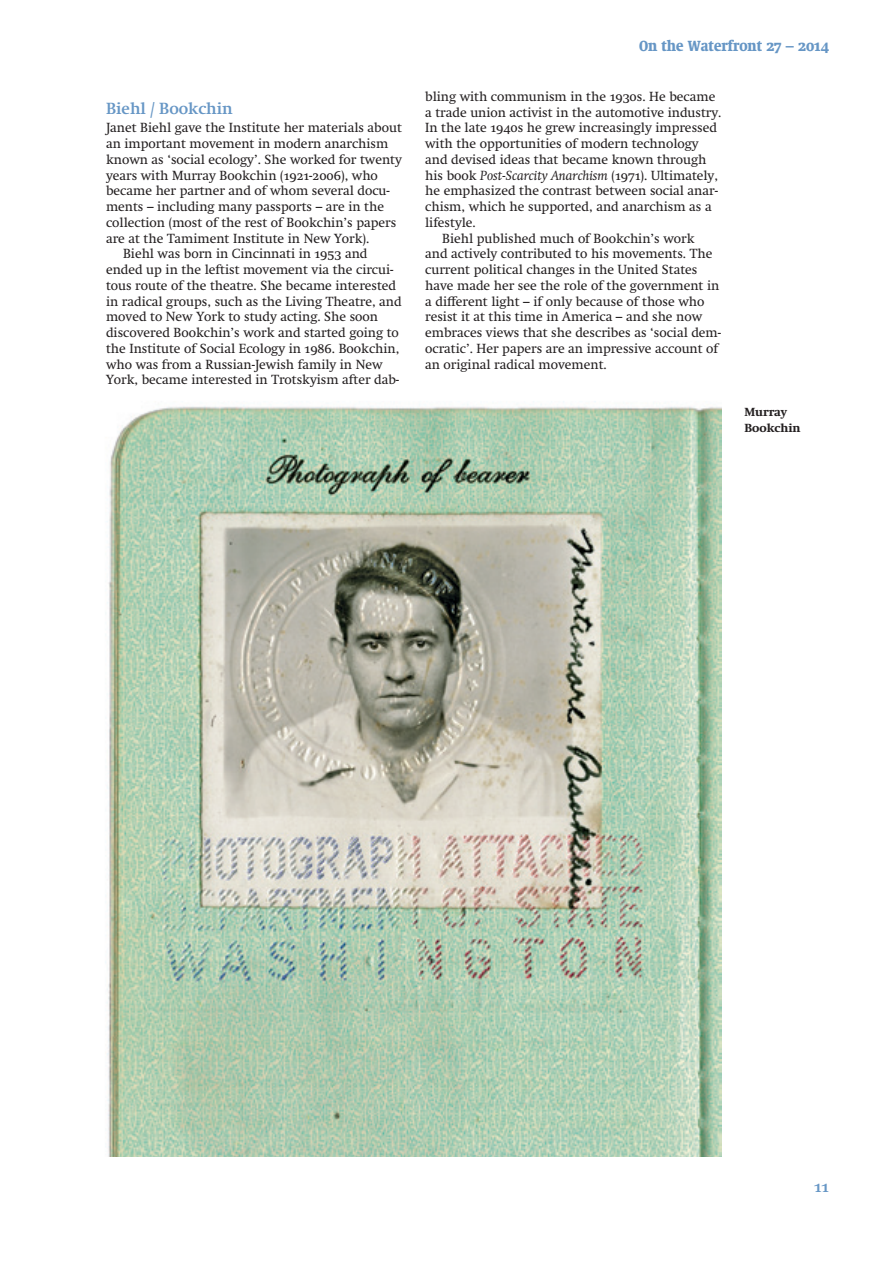
<style>
.page{position:relative;width:893px;height:1263px;background:#fff}
.page>*{position:absolute;margin:0;border:0;box-sizing:border-box;transform-origin:0 0}
.t1{font:600 16.5px "Swift Neue LT Pro";color:#6696c5}
.t2{font:900 condensed 15px "Swift Neue LT Pro";color:#6696c5}
.t3{font:13.5px "Swift Neue LT Pro";color:#231f20}
.t4{font:700 12px/15.8px "Swift Neue LT Pro";color:#231f20}
.s1{font-style:italic}
</style>
<div class="page">
<img style="left:105px;top:401px;width:617px;height:756px">
<p class="t1" style="left:106px;top:98px;width:128px">Biehl / Bookchin</p>
<p class="t3" style="left:106px;top:120px;width:297px">Janet Biehl gave the Institute her materials about</p>
<p class="t3" style="left:106px;top:135px;width:282px">an important movement in modern anarchism</p>
<p class="t3" style="left:106px;top:151px;width:298px">known as ‘social ecology’. She worked for twenty</p>
<p class="t3" style="left:106px;top:167px;width:273px">years with Murray Bookchin (1921-2006), who</p>
<p class="t3" style="left:106px;top:183px;width:285px">became her partner and of whom several docu-</p>
<p class="t3" style="left:106px;top:198px;width:279px">ments – including many passports – are in the</p>
<p class="t3" style="left:106px;top:214px;width:292px">collection (most of the rest of Bookchin’s papers</p>
<p class="t3" style="left:106px;top:230px;width:265px">are at the Tamiment Institute in New York).</p>
<p class="t3" style="left:123px;top:246px;width:246px">Biehl was born in Cincinnati in 1953 and</p>
<p class="t3" style="left:106px;top:261px;width:289px">ended up in the leftist movement via the circui-</p>
<p class="t3" style="left:106px;top:277px;width:292px">tous route of the theatre. She became interested</p>
<p class="t3" style="left:106px;top:293px;width:297px">in radical groups, such as the Living Theatre, and</p>
<p class="t3" style="left:106px;top:309px;width:274px">moved to New York to study acting. She soon</p>
<p class="t3" style="left:106px;top:325px;width:294px">discovered Bookchin’s work and started going to</p>
<p class="t3" style="left:106px;top:340px;width:295px">the Institute of Social Ecology in 1986. Bookchin,</p>
<p class="t3" style="left:106px;top:356px;width:278px">who was from a Russian-Jewish family in New</p>
<p class="t3" style="left:106px;top:372px;width:295px">York, became interested in Trotskyism after dab-</p>
<p class="t2" style="left:639px;top:36px;width:192px">On the Waterfront 27 – 2014</p>
<p class="t3" style="left:425px;top:88px;width:292px">bling with communism in the 1930s. He became</p>
<p class="t3" style="left:425px;top:104px;width:298px">a trade union activist in the automotive industry.</p>
<p class="t3" style="left:425px;top:120px;width:293px">In the late 1940s he grew increasingly impressed</p>
<p class="t3" style="left:425px;top:136px;width:275px">with the opportunities of modern technology</p>
<p class="t3" style="left:425px;top:151px;width:283px">and devised ideas that became known through</p>
<p class="t3" style="left:425px;top:167px;width:294px">his book <span class="s1">Post-Scarcity Anarchism</span> (1971). Ultimately,</p>
<p class="t3" style="left:425px;top:183px;width:294px">he emphasized the contrast between social anar-</p>
<p class="t3" style="left:425px;top:199px;width:288px">chism, which he supported, and anarchism as a</p>
<p class="t3" style="left:425px;top:214px;width:52px">lifestyle.</p>
<p class="t3" style="left:442px;top:230px;width:254px">Biehl published much of Bookchin’s work</p>
<p class="t3" style="left:425px;top:246px;width:289px">and actively contributed to his movements. The</p>
<p class="t3" style="left:425px;top:262px;width:274px">current political changes in the United States</p>
<p class="t3" style="left:425px;top:277px;width:296px">have made her see the role of the government in</p>
<p class="t3" style="left:425px;top:293px;width:281px">a different light – if only because of those who</p>
<p class="t3" style="left:425px;top:309px;width:279px">resist it at this time in America – and she now</p>
<p class="t3" style="left:425px;top:325px;width:297px">embraces views that she describes as ‘social dem-</p>
<p class="t3" style="left:425px;top:340px;width:296px">ocratic’. Her papers are an impressive account of</p>
<p class="t3" style="left:425px;top:356px;width:183px">an original radical movement.</p>
<p class="t4" style="left:744px;top:404px;width:58px">Murray<br>Bookchin</p>
<p class="t1" style="left:814px;top:1176px;width:16px">11</p>
</div>
